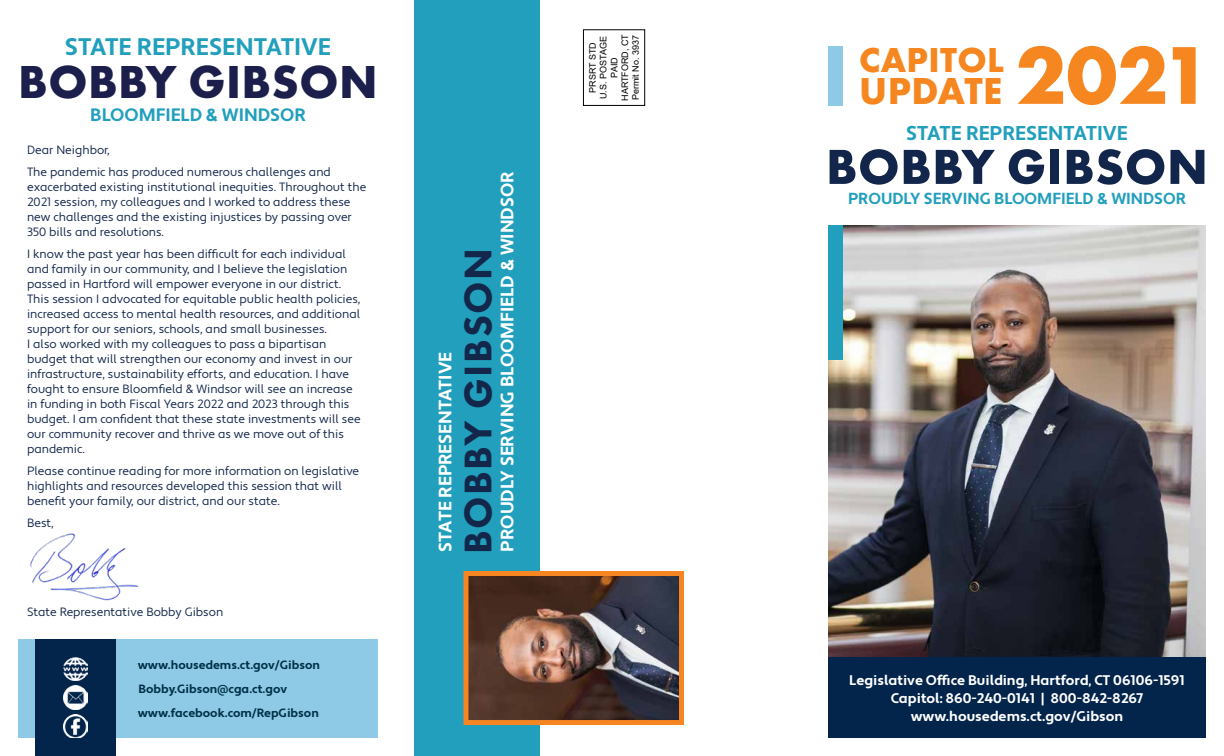
<style>
.page{position:relative;width:1224px;height:756px;background:#fff}
.page>*{position:absolute;margin:0;border:0;box-sizing:border-box;transform-origin:0 0}
.t1{font:700 85px "Futura PT";color:#f6861f}
.t2{font:700 51px "Futura PT";letter-spacing:.01em;color:#12264b}
.t3{font:700 48px "Futura PT";letter-spacing:.01em;color:#1c1f4c}
.t4{font:800 40px "Futura PT";letter-spacing:.04em;color:#13274b}
.t5{font:700 39px "Futura PT";letter-spacing:.01em;color:#f6861f}
.t6{font:700 36px "Futura PT";letter-spacing:.01em;color:#f6861f}
.t7{font:700 24px "Apertura";color:#219fbc}
.t8{font:700 20px "Apertura";color:#219fbc}
.t9{font:700 18px "Apertura";color:#fff}
.t10{font:700 18px "Apertura";color:#219fbc}
.t11{font:700 16px "Apertura";color:#219fbc}
.t12{font:700 14px/18px "Apertura";color:#fff;text-align:center}
.t13{font:12px/15px "Apertura";color:#12264b}
.t14{font:700 12px/23.7px "Apertura";color:#003047}
.t15{font:9px/10.8px "Arial";color:#000;text-align:center}
</style>
<div class="page">
<img style="left:828px;top:225px;width:378px;height:432px">
<div style="left:828px;top:657px;width:378px;height:81px;background:#03254c"></div>
<div style="left:414px;top:0;width:126px;height:756px;background:#219fbc"></div>
<div style="left:583px;top:30px;width:62px;height:76px;border:1px solid #000"></div>
<img style="left:469px;top:577px;width:209px;height:142px">
<div style="left:463px;top:571px;width:221px;height:154px;border:5px solid #f68621"></div>
<img style="left:30px;top:533px;width:109px;height:68px">
<div style="left:828px;top:225px;width:15px;height:135px;background:#219fbc"></div>
<div style="left:828px;top:46px;width:15px;height:60px;background:#8ecae6"></div>
<div style="left:18px;top:639px;width:360px;height:99px;background:#8ecae6"></div>
<div style="left:35px;top:639px;width:81px;height:117px;background:#03254c"></div>
<img style="left:64px;top:686px;width:23px;height:23px">
<img style="left:64px;top:714px;width:23px;height:24px">
<img style="left:64px;top:657px;width:23px;height:23px">
<h3 class="t7" style="left:65px;top:32px;width:268px">STATE REPRESENTATIVE</h3>
<h3 class="t3" style="left:18px;top:51px;width:361px">BOBBY GIBSON</h3>
<h3 class="t10" style="left:90px;top:103px;width:217px">BLOOMFIELD &amp; WINDSOR</h3>
<p class="t13" style="left:27px;top:139px;width:305px;line-height:22.2px">Dear Neighbor,<br>The pandemic has produced numerous challenges and</p>
<p class="t13" style="left:27px;top:179px;width:341px">exacerbated existing institutional inequities. Throughout the 2021 session, my colleagues and I worked to address these new challenges and the existing injustices by passing over 350 bills and resolutions.</p>
<p class="t13" style="left:27px;top:247px;width:335px">I know the past year has been difficult for each individual and family in our community, and I believe the legislation passed in Hartford will empower everyone in our district.<br>This session I advocated for equitable public health policies, increased access to mental health resources, and additional support for our seniors, schools, and small businesses.<br>I also worked with my colleagues to pass a bipartisan budget that will strengthen our economy and invest in our infrastructure, sustainability efforts, and education. I have fought to ensure Bloomfield &amp; Windsor will see an increase in funding in both Fiscal Years 2022 and 2023 through this budget. I am confident that these state investments will see our community recover and thrive as we move out of this pandemic.</p>
<p class="t13" style="left:27px;top:464px;width:334px">Please continue reading for more information on legislative highlights and resources developed this session that will benefit your family, our district, and our state.</p>
<p class="t13" style="left:27px;top:516px;width:28px">Best,</p>
<p class="t13" style="left:27px;top:605px;width:198px">State Representative Bobby Gibson</p>
<p class="t14" style="left:138px;top:654px;width:184px">www.housedems.ct.gov/Gibson</p>
<p class="t14" style="left:138px;top:677px;width:183px">Bobby.Gibson@cga.ct.gov www.facebook.com/RepGibson</p>
<h3 class="t9" style="left:434px;top:552px;width:201px;rotate:-90deg">STATE REPRESENTATIVE</h3>
<h3 class="t4" style="left:453px;top:554px;width:308px;rotate:-90deg">BOBBY GIBSON</h3>
<h3 class="t9" style="left:496px;top:552px;width:382px;rotate:-90deg">PROUDLY SERVING BLOOMFIELD &amp; WINDSOR</h3>
<p class="t15" style="left:587px;top:101px;width:68px;rotate:-90deg">PRSRT STD<br>U.S. POSTAGE<br>PAID<br>HARTFORD, CT<br>Permit No. 3937</p>
<h3 class="t6" style="left:859px;top:37px;width:147px">CAPITOL</h3>
<h3 class="t5" style="left:859px;top:66px;width:145px">UPDATE</h3>
<h1 class="t1" style="left:1015px;top:21px;width:198px">2021</h1>
<h3 class="t8" style="left:906px;top:121px;width:223px">STATE REPRESENTATIVE</h3>
<h2 class="t2" style="left:826px;top:134px;width:383px">BOBBY GIBSON</h2>
<h3 class="t11" style="left:848px;top:189px;width:339px">PROUDLY SERVING BLOOMFIELD &amp; WINDSOR</h3>
<p class="t12" style="left:849px;top:671px;width:337px">Legislative Office Building, Hartford, CT 06106-1591<br>Capitol: 860-240-0141 | 800-842-8267 www.housedems.ct.gov/Gibson</p>
</div>
